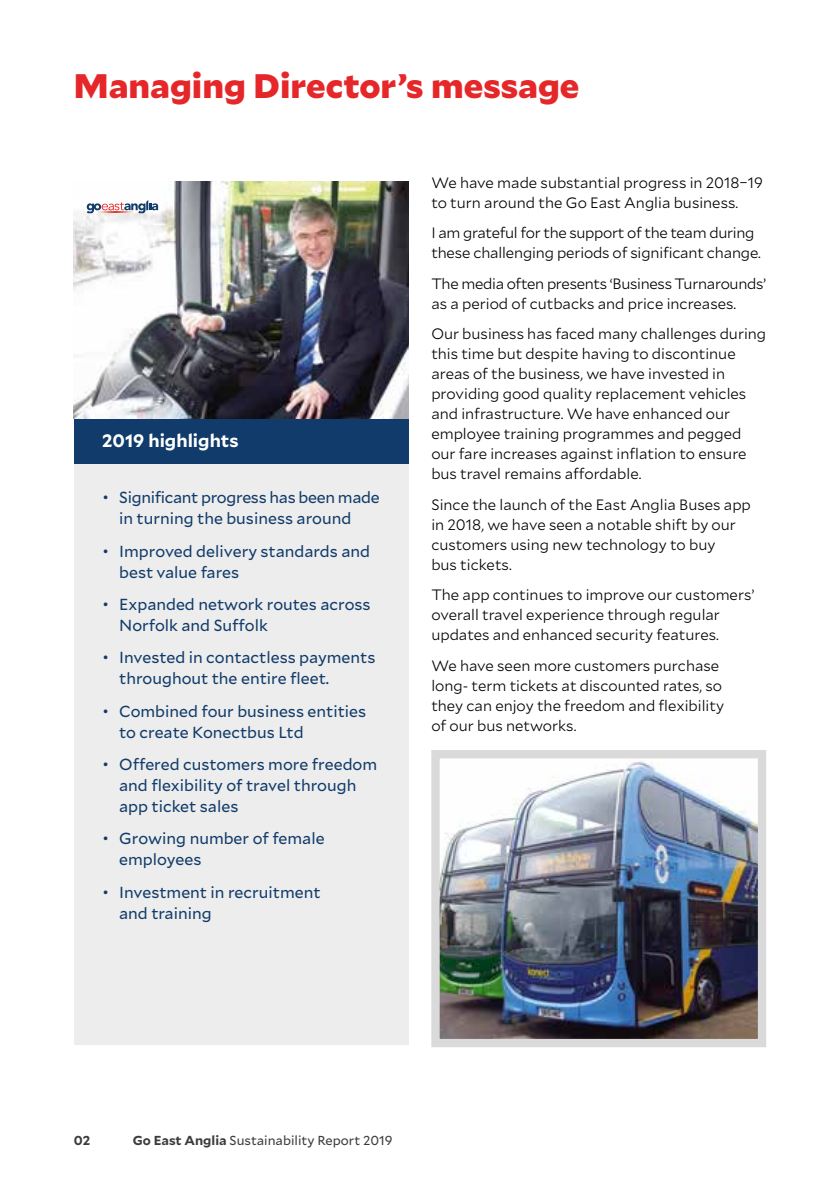
<style>
.page{position:relative;width:840px;height:1191px;background:#fff}
.page>*{position:absolute;margin:0;border:0;box-sizing:border-box;transform-origin:0 0}
.t1{font:900 34px "Mallory";color:#e62729}
.t2{font:700 18px "Mallory";color:#fff}
.t3{font:16px/21px "Mallory";color:#113b6a}
.t4{font:16px/21px "Mallory";letter-spacing:-.02em;color:#113b6a}
.t5{font:300 15px/20px "Mallory";color:#000}
.t6{font:300 15px/20px "Mallory";letter-spacing:-.02em;color:#000}
.t7{font:13px "Mallory";color:#3c3c3b}
.t8{font:700 13px "Mallory";color:#3c3c3b}
.s1{font-weight:300}
.s2{font-weight:700}
</style>
<div class="page">
<div style="left:74px;top:418px;width:334px;height:627px;background:#ededed"></div>
<div style="left:74px;top:418px;width:334px;height:45px;background:#113b6a"></div>
<img style="left:74px;top:181px;width:334px;height:237px">
<svg style="left:87px;top:200px;width:71px;height:14px"></svg>
<img style="left:94px;top:212px;width:42px;height:1px">
<img style="left:440px;top:761px;width:316px;height:277px">
<div style="left:431px;top:750px;width:334px;height:297px;border:8px solid #dadada"></div>
<h1 class="t1" style="left:74px;top:59px;width:507px">Managing Director’s message</h1>
<p class="t2" style="left:102px;top:427px;width:138px">2019 highlights</p>
<p class="t4" style="left:119px;top:486px;width:262px;text-indent:-17px"><span class="s1">•</span> Significant progress has been made in turning the business around</p>
<p class="t3" style="left:119px;top:539px;width:252px;text-indent:-17px"><span class="s1">•</span> Improved delivery standards and best value fares</p>
<p class="t3" style="left:119px;top:593px;width:253px;text-indent:-17px"><span class="s1">•</span> Expanded network routes across<br>Norfolk and Suffolk</p>
<p class="t3" style="left:119px;top:646px;width:258px;text-indent:-17px"><span class="s1">•</span> Invested in contactless payments throughout the entire fleet.</p>
<p class="t3" style="left:119px;top:699px;width:248px;text-indent:-17px"><span class="s1">•</span> Combined four business entities to create Konectbus Ltd</p>
<p class="t3" style="left:119px;top:753px;width:259px;text-indent:-17px"><span class="s1">•</span> Offered customers more freedom and flexibility of travel through app ticket sales</p>
<p class="t3" style="left:119px;top:827px;width:207px;text-indent:-17px"><span class="s1">•</span> Growing number of female employees</p>
<p class="t3" style="left:119px;top:880px;width:203px;text-indent:-17px"><span class="s1">•</span> Investment in recruitment and training</p>
<p class="t5" style="left:431px;top:172px;width:333px">We have made substantial progress in 2018–19 to turn around the Go East Anglia business.</p>
<p class="t5" style="left:431px;top:222px;width:331px">I am grateful for the support of the team during these challenging periods of significant change.</p>
<p class="t6" style="left:431px;top:273px;width:336px">The media often presents ‘Business Turnarounds’ as a period of cutbacks and price increases.</p>
<p class="t5" style="left:431px;top:323px;width:336px">Our business has faced many challenges during this time but despite having to discontinue areas of the business, we have invested in providing good quality replacement vehicles and infrastructure. We have enhanced our employee training programmes and pegged our fare increases against inflation to ensure bus travel remains affordable.</p>
<p class="t5" style="left:431px;top:494px;width:321px">Since the launch of the East Anglia Buses app in 2018, we have seen a notable shift by our customers using new technology to buy<br>bus tickets.</p>
<p class="t5" style="left:431px;top:584px;width:324px">The app continues to improve our customers’ overall travel experience through regular updates and enhanced security features.</p>
<p class="t5" style="left:431px;top:655px;width:294px">We have seen more customers purchase long- term tickets at discounted rates, so they can enjoy the freedom and flexibility of our bus networks.</p>
<p class="t8" style="left:74px;top:1130px;width:18px">02</p>
<p class="t7" style="left:133px;top:1130px;width:261px"><span class="s2">Go East Anglia</span> Sustainability Report 2019</p>
</div>
